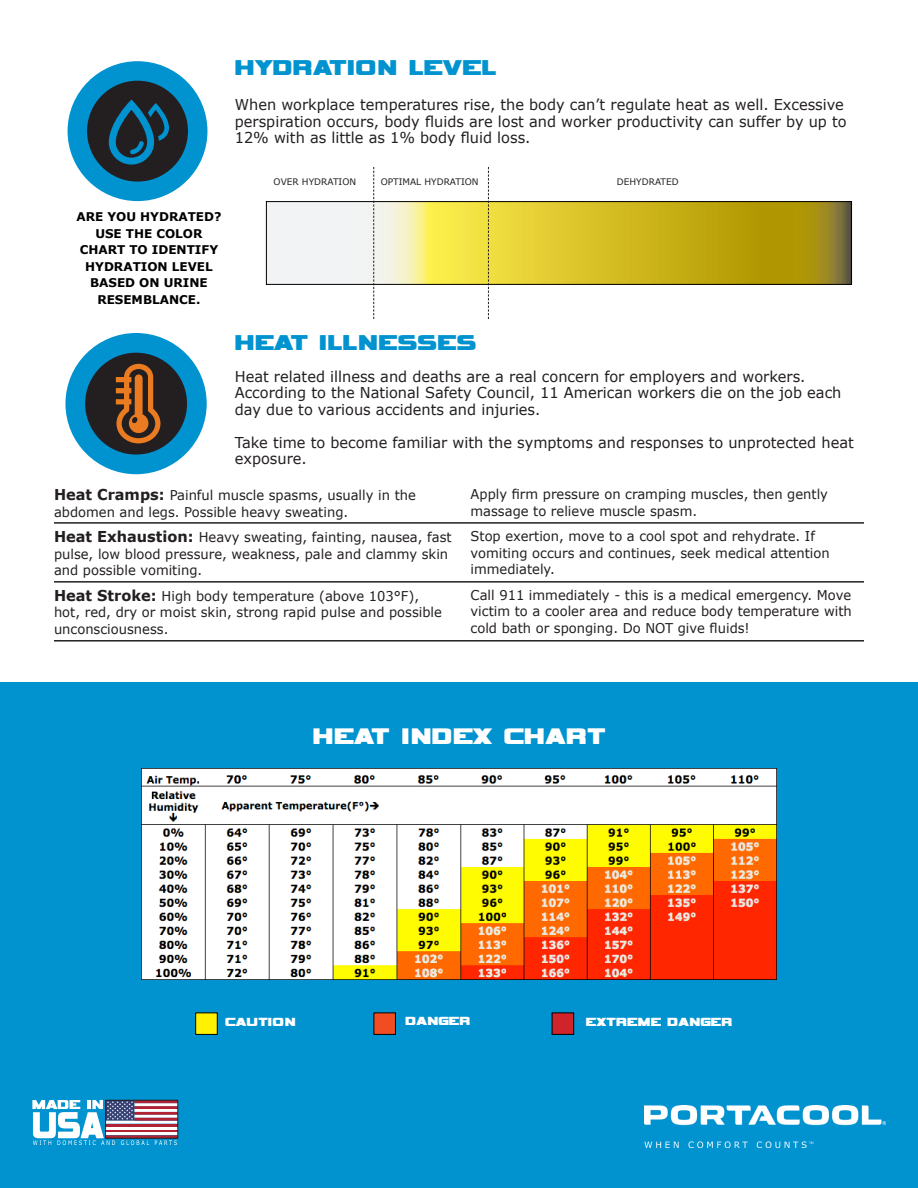
<style>
.page{position:relative;width:918px;height:1188px;background:#fff}
.page>*{position:absolute;margin:0;border:0;box-sizing:border-box;transform-origin:0 0}
.Body{font:31.5px "Vipnagorgialla";letter-spacing:.02em;color:#fff}
.Body-2{font:30px "Vipnagorgialla";letter-spacing:.02em;color:#0093d0}
.Body-3{font:16.5px "Vipnagorgialla";letter-spacing:.02em;color:#fff}
.t1{font:15px/16.5px "Verdana";color:#231f20}
.t2{font:13.5px/16.5px "Verdana";color:#231f20}
.Body-4{font:700 12px/16.5px "Verdana";color:#000;text-align:center}
.t3{font:9px "Verdana";color:#231f20}
.s1{font-weight:700;font-size:15px}
</style>
<div class="page">
<div style="left:0;top:682px;width:918px;height:506px;background:#0093d0"></div>
<img style="left:644px;top:1105px;width:242px;height:42px">
<img style="left:141px;top:769px;width:636px;height:210px">
<div style="left:195px;top:1012px;width:23px;height:23px;background:#fff101;border:1px solid #000"></div>
<div style="left:552px;top:1012px;width:22px;height:23px;background:#d1232a;border:1px solid #000"></div>
<div style="left:374px;top:1012px;width:22px;height:23px;background:#f04d22;border:1px solid #000"></div>
<svg style="left:32px;top:1100px;width:146px;height:45px"></svg>
<div style="left:68px;top:61px;width:139px;height:140px;background:#0093d0;border-radius:50%"></div>
<div style="left:87px;top:81px;width:101px;height:101px;background:#231f20;border-radius:50%"></div>
<svg style="left:109px;top:99px;width:60px;height:66px"></svg>
<svg style="left:268px;top:203px;width:582px;height:80px"></svg>
<div style="left:266px;top:201px;width:586px;height:84px;border:1px solid #000"></div>
<svg style="left:373px;top:167px;width:1px;height:152px"></svg>
<svg style="left:488px;top:167px;width:1px;height:152px"></svg>
<div style="left:65px;top:333px;width:142px;height:141px;background:#0093d0;border-radius:50%"></div>
<div style="left:85px;top:353px;width:102px;height:102px;background:#231f20;border-radius:50%"></div>
<svg style="left:116px;top:364px;width:44px;height:79px"></svg>
<hr style="left:54px;top:522px;width:810px;height:2px;background:#231f20">
<hr style="left:54px;top:581px;width:810px;height:2px;background:#231f20">
<hr style="left:54px;top:640px;width:810px;height:2px;background:#231f20">
<p class="Body-2" style="left:235px;top:54px;width:263px">HYDRATION LEVEL</p>
<p class="t1" style="left:235px;top:96px;width:613px">When workplace temperatures rise, the body can’t regulate heat as well. Excessive perspiration occurs, body fluids are lost and worker productivity can suffer by up to<br>12% with as little as 1% body fluid loss.</p>
<p class="Body-4" style="left:76px;top:208px;width:147px">ARE YOU HYDRATED?<br>USE THE COLOR<br>CHART TO IDENTIFY<br>HYDRATION LEVEL<br>BASED ON URINE<br>RESEMBLANCE.</p>
<p class="t3" style="left:274px;top:176px;width:84px">OVER HYDRATION</p>
<p class="t3" style="left:381px;top:176px;width:100px">OPTIMAL HYDRATION</p>
<p class="t3" style="left:617px;top:176px;width:63px">DEHYDRATED</p>
<p class="Body-2" style="left:235px;top:330px;width:243px">HEAT ILLNESSES</p>
<p class="t1" style="left:235px;top:368px;width:608px">Heat related illness and deaths are a real concern for employers and workers.<br>According to the National Safety Council, 11 American workers die on the job each day due to various accidents and injuries.</p>
<p class="t1" style="left:235px;top:434px;width:621px">Take time to become familiar with the symptoms and responses to unprotected heat exposure.</p>
<p class="t2" style="left:54px;top:487px;width:363px"><span class="s1">Heat Cramps:</span> Painful muscle spasms, usually in the abdomen and legs. Possible heavy sweating.</p>
<p class="t2" style="left:54px;top:529px;width:399px"><span class="s1">Heat Exhaustion:</span> Heavy sweating, fainting, nausea, fast pulse, low blood pressure, weakness, pale and clammy skin and possible vomiting.</p>
<p class="t2" style="left:54px;top:588px;width:390px"><span class="s1">Heat Stroke:</span> High body temperature (above 103°F), hot, red, dry or moist skin, strong rapid pulse and possible unconsciousness.</p>
<p class="t2" style="left:471px;top:486px;width:359px">Apply firm pressure on cramping muscles, then gently massage to relieve muscle spasm.</p>
<p class="t2" style="left:471px;top:528px;width:361px">Stop exertion, move to a cool spot and rehydrate. If vomiting occurs and continues, seek medical attention immediately.</p>
<p class="t2" style="left:471px;top:586px;width:383px;text-align:justify">Call 911 immediately - this is a medical emergency. Move victim to a cooler area and reduce body temperature with cold bath or sponging. Do NOT give fluids!</p>
<p class="Body" style="left:313px;top:723px;width:294px">HEAT INDEX CHART</p>
<p class="Body-3" style="left:225px;top:1015px;width:72px">CAUTION</p>
<p class="Body-3" style="left:405px;top:1013px;width:66px">DANGER</p>
<p class="Body-3" style="left:586px;top:1015px;width:148px">EXTREME DANGER</p>
</div>
